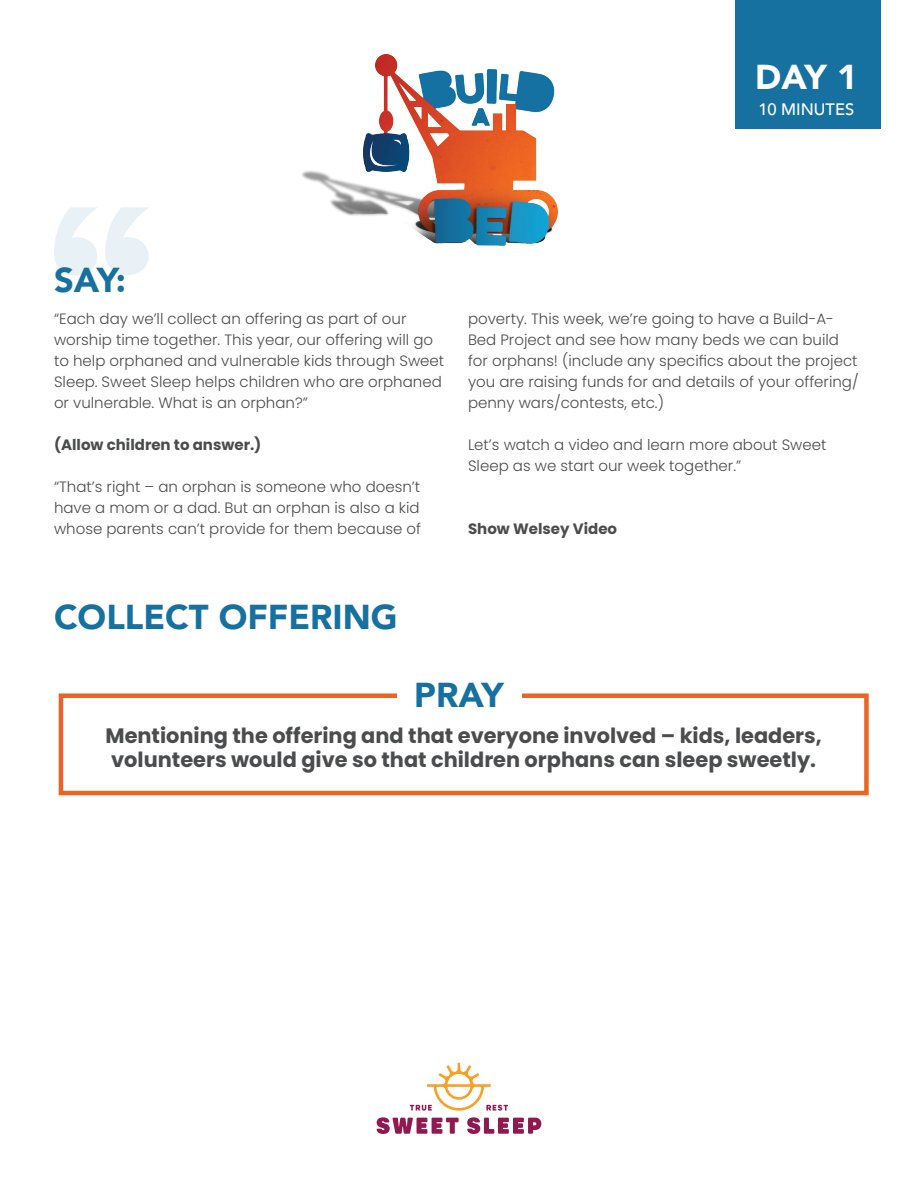
<style>
.page{position:relative;width:918px;height:1188px;background:#fff}
.page>*{position:absolute;margin:0;border:0;box-sizing:border-box;transform-origin:0 0}
.t1{font:900 34.5px "Avenir";color:#1671a0}
.t2{font:900 34.5px "Avenir";color:#fff}
.t3{font:700 20.85px/23.9px "Poppins";color:#4b4c4d}
.t4{font:500 16.5px "Avenir";color:#fff}
.t5{font:300 15px/21px "Poppins";color:#4b4c4d}
.t6{font:700 15px "Poppins";color:#4b4c4d}
</style>
<div class="page">
<div style="left:735px;top:0;width:145px;height:129px;background:#1671a0"></div>
<svg style="left:54px;top:207px;width:95px;height:68px"></svg>
<img style="left:302px;top:54px;width:256px;height:192px">
<div style="left:59px;top:693px;width:810px;height:102px;border:4px solid #eb6423"></div>
<div style="left:397px;top:682px;width:124px;height:79px;background:#fff"></div>
<svg style="left:410px;top:1063px;width:98px;height:48px"></svg>
<svg style="left:377px;top:1117px;width:82px;height:17px"></svg>
<svg style="left:467px;top:1117px;width:74px;height:17px"></svg>
<h1 class="t2" style="left:755px;top:47px;width:104px">DAY 1</h1>
<p class="t4" style="left:758px;top:95px;width:97px">10 MINUTES</p>
<h1 class="t1" style="left:54px;top:251px;width:74px">SAY:</h1>
<p class="t5" style="left:54px;top:308px;width:392px">“Each day we’ll collect an offering as part of our worship time together. This year, our offering will go to help orphaned and vulnerable kids through Sweet Sleep. Sweet Sleep helps children who are orphaned or vulnerable. What is an orphan?”</p>
<p class="t6" style="left:54px;top:436px;width:209px">(Allow children to answer.)</p>
<p class="t5" style="left:54px;top:476px;width:369px;text-align:justify">“That’s right – an orphan is someone who doesn’t have a mom or a dad. But an orphan is also a kid whose parents can’t provide for them because of</p>
<p class="t5" style="left:468px;top:308px;width:392px">poverty. This week, we’re going to have a Build-A-Bed Project and see how many beds we can build for orphans! (include any specifics about the project you are raising funds for and details of your offering/ penny wars/contests, etc.)</p>
<p class="t5" style="left:468px;top:434px;width:360px">Let’s watch a video and learn more about Sweet<br>Sleep as we start our week together.”</p>
<p class="t6" style="left:468px;top:520px;width:151px">Show Welsey Video</p>
<h1 class="t1" style="left:54px;top:587px;width:345px">COLLECT OFFERING</h1>
<h1 class="t1" style="left:414px;top:666px;width:91px">PRAY</h1>
<h2 class="t3" style="left:106px;top:724px;width:718px">Mentioning the offering and that everyone involved – kids, leaders, volunteers would give so that children orphans can sleep sweetly.</h2>
</div>
